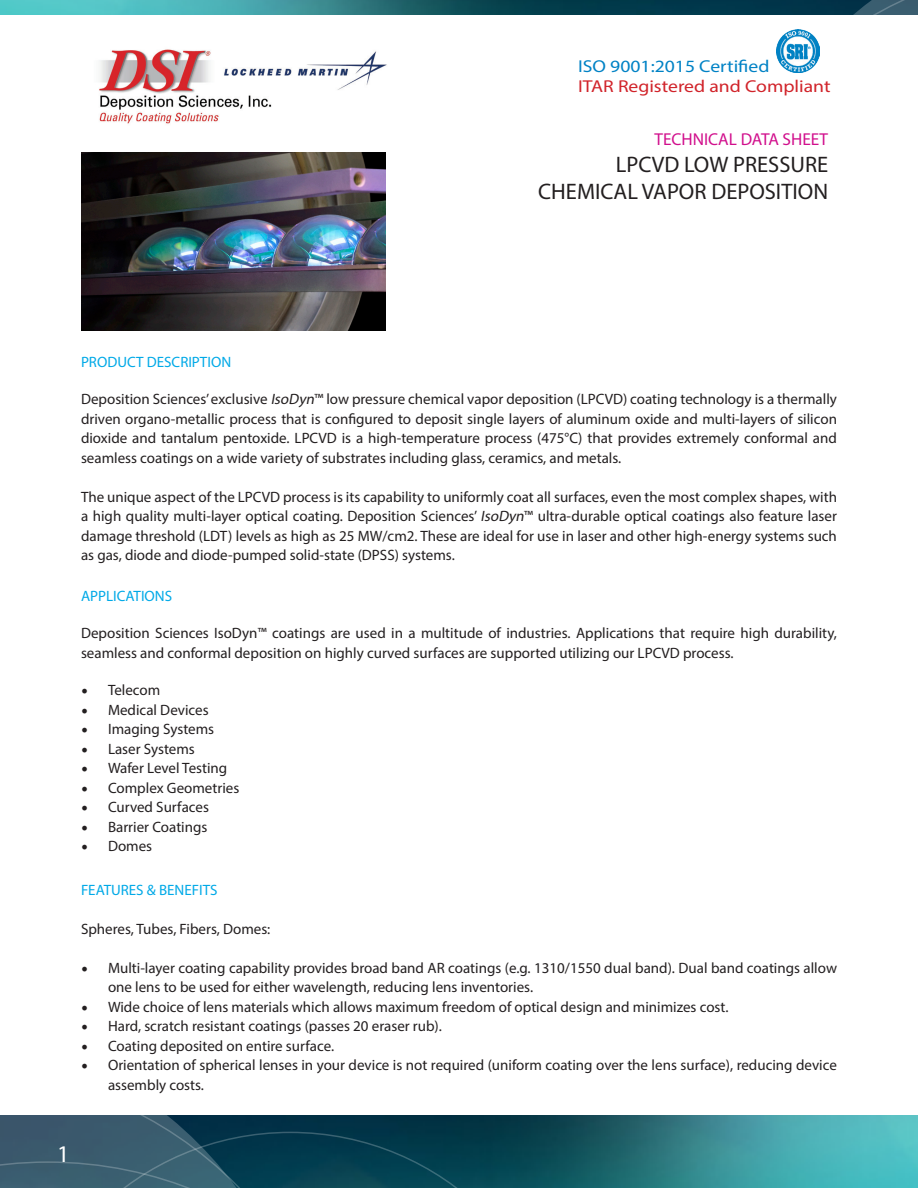
<style>
.page{position:relative;width:918px;height:1188px;background:#fff}
.page>*{position:absolute;margin:0;border:0;box-sizing:border-box;transform-origin:0 0}
.t1{font:24px "Myriad Pro";color:#fff}
.Paragraph_Style_2{font:22.5px "Myriad Pro";color:#231f20}
.t2{font:17.25px "Myriad Pro";color:#d1232a;scale:1.14 1}
.t3{font:17.25px "Myriad Pro";color:#0082c5;scale:1.14 1}
.Paragraph_Style_2-2{font:17.25px "Myriad Pro";color:#d10f8c}
.t4{font:15px/19.5px "Myriad Pro";color:#231f20}
.t5{font:15px "Myriad Pro";color:#00a9e7}
.s1{font-style:italic}
.s2{font-family:"Minion Pro";font-size:18px}
</style>
<div class="page">
<img style="left:567px;top:1115px;width:351px;height:73px">
<svg style="left:0;top:1115px;width:567px;height:73px;background:#184859"></svg>
<img style="left:0;top:0;width:675px;height:14px">
<svg style="left:675px;top:0;width:243px;height:14px;background:#0e3e52"></svg>
<img style="left:99px;top:49px;width:288px;height:75px">
<svg style="left:776px;top:29px;width:44px;height:44px"></svg>
<img style="left:81px;top:152px;width:305px;height:179px">
<p class="t3" style="left:578px;top:55px;width:169px">ISO 9001:2015 Certified</p>
<p class="t2" style="left:578px;top:76px;width:223px">ITAR Registered and Compliant</p>
<p class="Paragraph_Style_2-2" style="left:654px;top:128px;width:175px">TECHNICAL DATA SHEET</p>
<p class="Paragraph_Style_2" style="left:616px;top:150px;width:214px">LPCVD LOW PRESSURE</p>
<p class="Paragraph_Style_2" style="left:538px;top:177px;width:292px">CHEMICAL VAPOR DEPOSITION</p>
<p class="t5" style="left:81px;top:352px;width:152px">PRODUCT DESCRIPTION</p>
<p class="t4" style="left:81px;top:389px;width:758px;text-align:justify">Deposition Sciences’ exclusive <span class="s1">IsoDyn</span>™ low pressure chemical vapor deposition (LPCVD) coating technology is a thermally driven organo-metallic process that is configured to deposit single layers of aluminum oxide and multi-layers of silicon dioxide and tantalum pentoxide. LPCVD is a high-temperature process (475°C) that provides extremely conformal and seamless coatings on a wide variety of substrates including glass, ceramics, and metals.</p>
<p class="t4" style="left:81px;top:487px;width:758px;text-align:justify">The unique aspect of the LPCVD process is its capability to uniformly coat all surfaces, even the most complex shapes, with a high quality multi-layer optical coating. Deposition Sciences’ <span class="s1">IsoDyn</span>™ ultra-durable optical coatings also feature laser damage threshold (LDT) levels as high as 25 MW/cm2. These are ideal for use in laser and other high-energy systems such as gas, diode and diode-pumped solid-state (DPSS) systems.</p>
<p class="t5" style="left:81px;top:587px;width:93px">APPLICATIONS</p>
<p class="t4" style="left:81px;top:623px;width:758px">Deposition Sciences IsoDyn™ coatings are used in a multitude of industries. Applications that require high durability, seamless and conformal deposition on highly curved surfaces are supported utilizing our LPCVD process.</p>
<p class="t4" style="left:81px;top:680px;width:81px"><span class="s2">•</span> Telecom</p>
<p class="t4" style="left:81px;top:700px;width:129px"><span class="s2">•</span> Medical Devices</p>
<p class="t4" style="left:81px;top:719px;width:135px"><span class="s2">•</span> Imaging Systems</p>
<p class="t4" style="left:81px;top:739px;width:115px"><span class="s2">•</span> Laser Systems</p>
<p class="t4" style="left:81px;top:758px;width:148px"><span class="s2">•</span> Wafer Level Testing</p>
<p class="t4" style="left:81px;top:778px;width:160px"><span class="s2">•</span> Complex Geometries</p>
<p class="t4" style="left:81px;top:797px;width:129px"><span class="s2">•</span> Curved Surfaces</p>
<p class="t4" style="left:81px;top:817px;width:128px"><span class="s2">•</span> Barrier Coatings</p>
<p class="t4" style="left:81px;top:836px;width:73px"><span class="s2">•</span> Domes</p>
<p class="t5" style="left:81px;top:880px;width:138px">FEATURES &amp; BENEFITS</p>
<p class="t4" style="left:81px;top:919px;width:191px">Spheres, Tubes, Fibers, Domes:</p>
<p class="t4" style="left:108px;top:958px;width:731px;text-indent:-27px"><span class="s2">•</span> Multi-layer coating capability provides broad band AR coatings (e.g. 1310/1550 dual band). Dual band coatings allow one lens to be used for either wavelength, reducing lens inventories.</p>
<p class="t4" style="left:81px;top:997px;width:649px"><span class="s2">•</span> Wide choice of lens materials which allows maximum freedom of optical design and minimizes cost.</p>
<p class="t4" style="left:81px;top:1016px;width:362px"><span class="s2">•</span> Hard, scratch resistant coatings (passes 20 eraser rub).</p>
<p class="t4" style="left:81px;top:1036px;width:255px"><span class="s2">•</span> Coating deposited on entire surface.</p>
<p class="t4" style="left:108px;top:1055px;width:730px;text-indent:-27px"><span class="s2">•</span> Orientation of spherical lenses in your device is not required (uniform coating over the lens surface), reducing device assembly costs.</p>
<h1 class="t1" style="left:57px;top:1139px;width:14px">1</h1>
</div>
